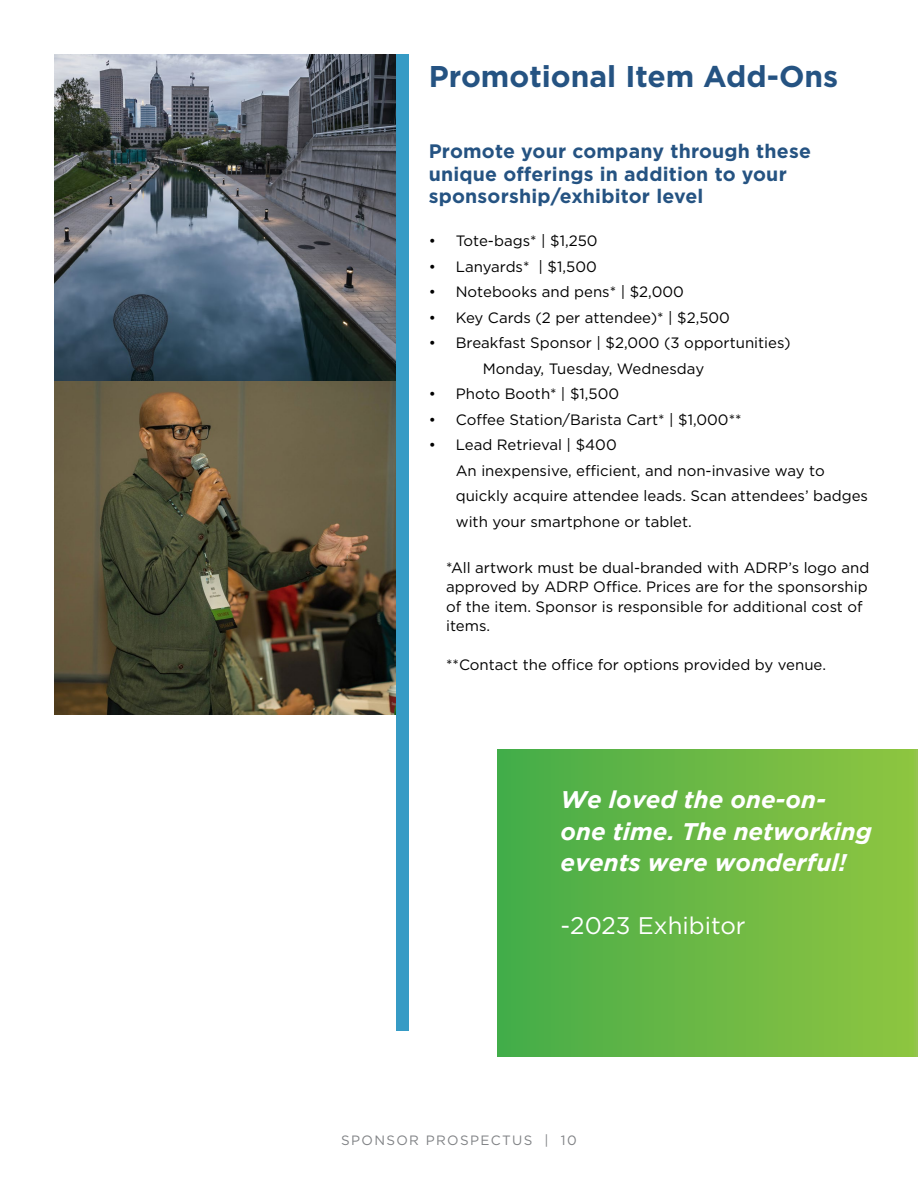
<style>
.page{position:relative;width:918px;height:1188px;background:#fff}
.page>*{position:absolute;margin:0;border:0;box-sizing:border-box;transform-origin:0 0}
.t1{font:700 30px "Gotham";color:#255382}
.t2{font:italic 700 24px/31.5px "Gotham";color:#fff}
.t3{font:24px "Gotham";color:#fff}
.t4{font:700 19.5px/22.5px "Gotham";letter-spacing:.01em;color:#255382}
.t5{font:15px/25.5px "Gotham";color:#000}
.t6{font:13.5px "Gotham";letter-spacing:.1em;color:#808285}
</style>
<div class="page">
<div style="left:498px;top:750px;width:420px;height:306px;background:linear-gradient(to right,#45ac49,#90c541)"></div>
<img style="left:54px;top:381px;width:342px;height:334px">
<img style="left:54px;top:54px;width:342px;height:327px">
<div style="left:396px;top:54px;width:13px;height:976px;background:#369bc5"></div>
<h1 class="t1" style="left:429px;top:57px;width:411px">Promotional Item Add-Ons</h1>
<h3 class="t4" style="left:429px;top:140px;width:384px">Promote your company through these unique offerings in addition to your sponsorship/exhibitor level</h3>
<p class="t5" style="left:429px;top:228px;width:170px">• Tote-bags* | $1,250</p>
<p class="t5" style="left:429px;top:253px;width:170px">• Lanyards* | $1,500</p>
<p class="t5" style="left:429px;top:279px;width:257px">• Notebooks and pens* | $2,000</p>
<p class="t5" style="left:429px;top:304px;width:303px">• Key Cards (2 per attendee)* | $2,500</p>
<p class="t5" style="left:483px;top:330px;width:309px;text-indent:-54px">• Breakfast Sponsor | $2,000 (3 opportunities)<br>Monday, Tuesday, Wednesday</p>
<p class="t5" style="left:429px;top:381px;width:192px">• Photo Booth* | $1,500</p>
<p class="t5" style="left:429px;top:406px;width:314px">• Coffee Station/Barista Cart* | $1,000**</p>
<p class="t5" style="left:456px;top:432px;width:414px;text-indent:-27px">• Lead Retrieval | $400<br>An inexpensive, efficient, and non-invasive way to quickly acquire attendee leads. Scan attendees’ badges with your smartphone or tablet.</p>
<p class="t5" style="left:446px;top:557px;width:425px;line-height:19.5px">*All artwork must be dual-branded with ADRP’s logo and approved by ADRP Office. Prices are for the sponsorship of the item. Sponsor is responsible for additional cost of items.</p>
<p class="t5" style="left:446px;top:652px;width:381px">**Contact the office for options provided by venue.</p>
<h2 class="t2" style="left:561px;top:784px;width:313px">We loved the one-on&shy;one time. The networking events were wonderful!</h2>
<h2 class="t3" style="left:561px;top:910px;width:187px">-2023 Exhibitor</h2>
<p class="t6" style="left:341px;top:1132px;width:237px">SPONSOR PROSPECTUS | 10</p>
</div>
